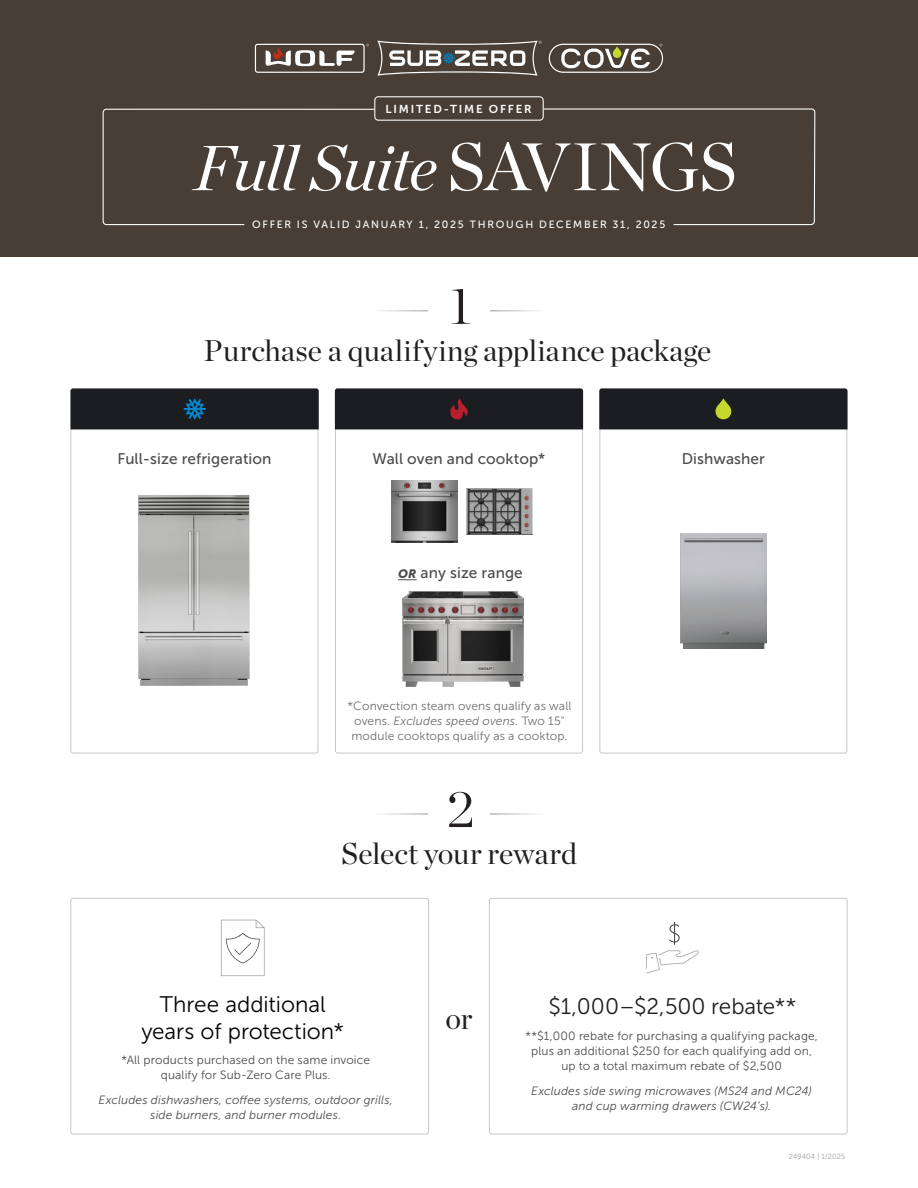
<style>
.page{position:relative;width:918px;height:1188px;background:#fff}
.page>*{position:absolute;margin:0;border:0;box-sizing:border-box;transform-origin:0 0}
.AutoStyle1{font:italic 63.3px "Chronicle Display";letter-spacing:-.03em;color:#fff}
.szg_h3_museo{font:300 52.35px "Chronicle Display";color:#231f20}
.szg_h3_museo-2{font:30px "Chronicle Display";color:#231f20}
.szg_h3_museo-3{font:22.5px/27px "Museo Sans 300";color:#080302;text-align:center}
.szg_h3_museo-4{font:22.5px "Museo Sans 300";color:#231f20}
.szg_b3_museo{font:15.45px "Museo Sans 500";letter-spacing:.005em;color:#4b4c4d}
.disclaimer{font:12px/15px "Museo Sans 300";letter-spacing:.01em;color:#4b4c4d;text-align:center}
.disclaimer-2{font:italic 12px/15px "Museo Sans 300";letter-spacing:.01em;color:#4b4c4d;text-align:center}
.disclaimer-3{font:12px/15px "Museo Sans 300";letter-spacing:.01em;color:#6c6d70;text-align:center}
.tips{font:11.55px "Museo Sans 700";letter-spacing:.16em;color:#fff}
.szg_h5_museo_caps{font:10.5px "Museo Sans 500";letter-spacing:.165em;color:#fff}
.t1{font:7.5px "Museo Sans 300";color:#9d9fa2}
.s1{font-style:normal;font-size:67.05px}
.s2{font-family:"Museo Sans 900";font-style:italic;font-size:12.15px}
.s3{font-style:italic}
</style>
<div class="page">
<div style="left:0;top:0;width:918px;height:256px;background:#483e35"></div>
<div style="left:70px;top:898px;width:359px;height:236px;border:1px solid #c9c7c8;border-radius:2px"></div>
<div style="left:489px;top:898px;width:359px;height:236px;border:1px solid #c9c7c8;border-radius:2px"></div>
<svg style="left:102px;top:108px;width:272px;height:118px"></svg>
<svg style="left:377px;top:41px;width:165px;height:35px"></svg>
<svg style="left:549px;top:44px;width:114px;height:29px"></svg>
<svg style="left:255px;top:44px;width:114px;height:29px"></svg>
<svg style="left:543px;top:108px;width:273px;height:322px"></svg>
<div style="left:374px;top:96px;width:170px;height:25px;border:1px solid #fff;border-radius:4px"></div>
<hr style="left:372px;top:310px;width:56px;height:1px;background:#9d9fa2">
<hr style="left:490px;top:310px;width:56px;height:1px;background:#9d9fa2">
<svg style="left:221px;top:920px;width:44px;height:56px"></svg>
<svg style="left:646px;top:922px;width:53px;height:51px"></svg>
<hr style="left:372px;top:813px;width:56px;height:2px;background:#9d9fa2">
<hr style="left:490px;top:813px;width:56px;height:2px;background:#9d9fa2">
<div style="left:335px;top:389px;width:248px;height:364px;background:#fff;border-radius:2px"></div>
<div style="left:600px;top:389px;width:247px;height:364px;background:#fff;border-radius:2px"></div>
<img style="left:138px;top:495px;width:112px;height:191px">
<img style="left:680px;top:534px;width:87px;height:115px">
<svg style="left:398px;top:579px;width:19px;height:1px"></svg>
<img style="left:402px;top:591px;width:121px;height:96px">
<img style="left:467px;top:488px;width:66px;height:47px">
<img style="left:391px;top:480px;width:66px;height:63px">
<div style="left:71px;top:388px;width:248px;height:41px;background:#1b1d20"></div>
<div style="left:335px;top:388px;width:248px;height:41px;background:#1b1d20"></div>
<div style="left:599px;top:388px;width:249px;height:41px;background:#1b1d20"></div>
<p class="tips" style="left:385px;top:102px;width:148px">LIMITED-TIME OFFER</p>
<p class="AutoStyle1" style="left:194px;top:118px;width:545px">Full Suite <span class="s1">SAVINGS</span></p>
<p class="szg_h5_museo_caps" style="left:252px;top:218px;width:415px">OFFER IS VALID JANUARY 1, 2025 THROUGH DECEMBER 31, 2025</p>
<p class="szg_h3_museo" style="left:450px;top:266px;width:23px">1</p>
<p class="szg_h3_museo-2" style="left:203px;top:328px;width:509px">Purchase a qualifying appliance package</p>
<p class="szg_b3_museo" style="left:117px;top:450px;width:156px">Full-size refrigeration</p>
<p class="szg_b3_museo" style="left:682px;top:450px;width:85px">Dishwasher</p>
<p class="szg_b3_museo" style="left:372px;top:451px;width:175px">Wall oven and cooktop*</p>
<p class="szg_b3_museo" style="left:398px;top:564px;width:126px"><span class="s2">or</span> any size range</p>
<p class="disclaimer-3" style="left:348px;top:698px;width:225px">*Convection steam ovens qualify as wall ovens. <span class="s3">Excludes speed ovens.</span> Two 15" module cooktops qualify as a cooktop.</p>
<p class="szg_h3_museo" style="left:447px;top:769px;width:30px">2</p>
<p class="szg_h3_museo-2" style="left:341px;top:831px;width:237px">Select your reward</p>
<p class="szg_h3_museo-3" style="left:141px;top:991px;width:204px">Three additional years of protection*</p>
<p class="disclaimer" style="left:122px;top:1053px;width:250px">*All products purchased on the same invoice qualify for Sub-Zero Care Plus.</p>
<p class="disclaimer-2" style="left:99px;top:1093px;width:296px">Excludes dishwashers, coffee systems, outdoor grills, side burners, and burner modules.</p>
<p class="szg_h3_museo-2" style="left:446px;top:996px;width:28px">or</p>
<p class="szg_h3_museo-4" style="left:549px;top:994px;width:249px">$1,000–$2,500 rebate**</p>
<p class="disclaimer" style="left:525px;top:1028px;width:294px">**$1,000 rebate for purchasing a qualifying package, plus an additional $250 for each qualifying add on, up to a total maximum rebate of $2,500</p>
<p class="disclaimer-2" style="left:531px;top:1084px;width:282px">Excludes side swing microwaves (MS24 and MC24) and cup warming drawers (CW24’s).</p>
<p class="t1" style="left:789px;top:1153px;width:58px">249404 | 1/2025</p>
</div>
